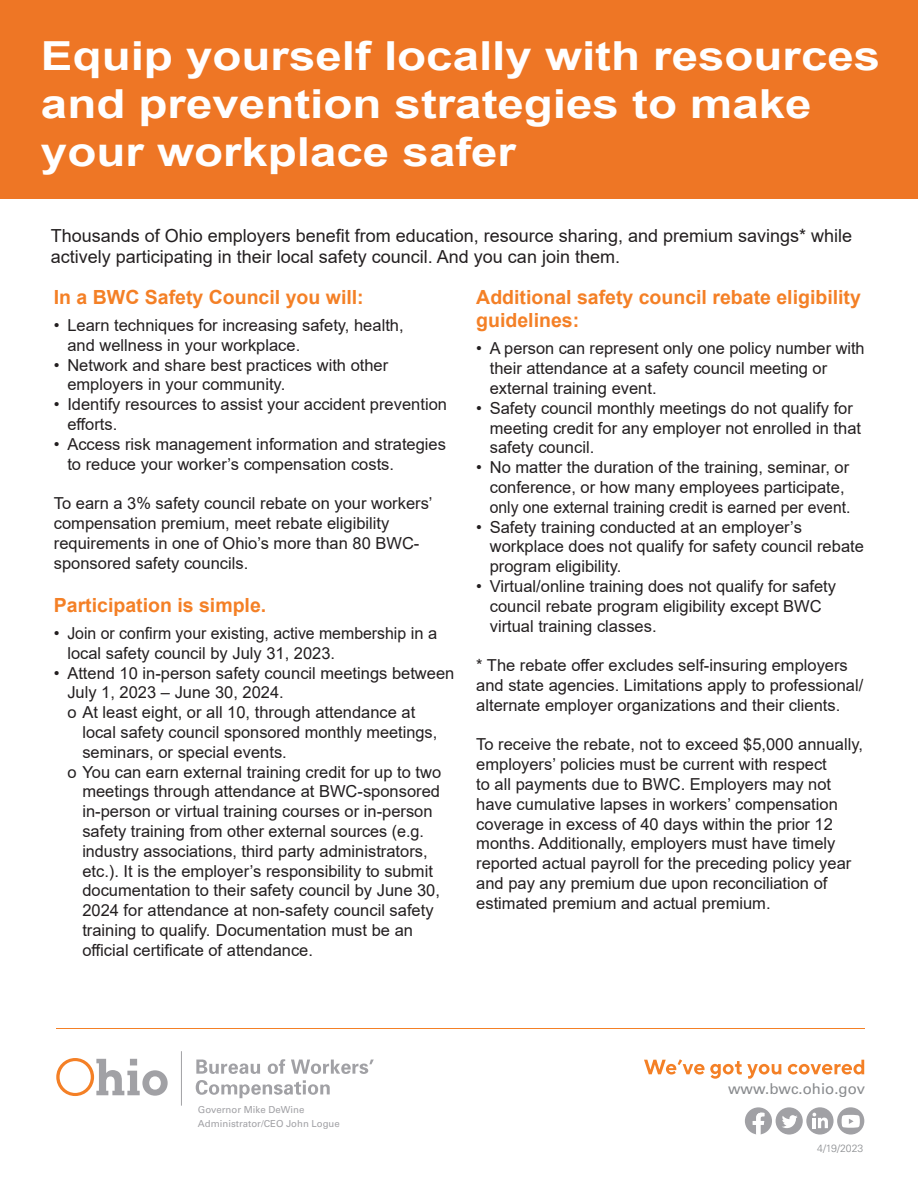
<style>
.page{position:relative;width:918px;height:1188px;background:#fff}
.page>*{position:absolute;margin:0;border:0;box-sizing:border-box;transform-origin:0 0}
.t1{font:700 40.05px/48px "Arial";color:#fff;scale:1.19 1}
.t2{font:700 19.5px/23.4px "Arial";color:#f48026}
.t3{font:18px/21.6px "Arial";color:#231f20}
.t4{font:16.5px/19.8px "Arial";color:#231f20}
.t5{font:15px "Univers LT Std";color:#898b8e}
.t6{font:300 10.5px "Univers LT Std";color:#898b8e}
.t7{font:9.6px/14px "Univers LT Std";color:#a1a1a5}
</style>
<div class="page">
<div style="left:0;top:0;width:918px;height:199px;background:#ee7625"></div>
<svg style="left:644px;top:1059px;width:137px;height:20px"></svg>
<svg style="left:788px;top:1060px;width:76px;height:15px"></svg>
<hr style="left:56px;top:1028px;width:809px;height:1px;background:#f48026">
<svg style="left:56px;top:1058px;width:112px;height:38px"></svg>
<svg style="left:196px;top:1059px;width:64px;height:15px"></svg>
<svg style="left:268px;top:1059px;width:17px;height:15px"></svg>
<svg style="left:291px;top:1060px;width:83px;height:14px"></svg>
<svg style="left:196px;top:1080px;width:134px;height:18px"></svg>
<hr style="left:181px;top:1051px;width:1px;height:55px;background:#a1a1a5">
<svg style="left:745px;top:1107px;width:27px;height:28px"></svg>
<div style="left:776px;top:1107px;width:27px;height:28px;background:#a1a1a5;border-radius:50%"></div>
<svg style="left:782px;top:1115px;width:15px;height:13px"></svg>
<div style="left:806px;top:1107px;width:28px;height:28px;background:#a1a1a5;border-radius:50%"></div>
<svg style="left:812px;top:1113px;width:16px;height:15px"></svg>
<div style="left:837px;top:1107px;width:27px;height:28px;background:#a1a1a5;border-radius:50%"></div>
<svg style="left:842px;top:1115px;width:18px;height:13px"></svg>
<h1 class="t1" style="left:41px;top:33px;width:707px">Equip yourself locally with resources and prevention strategies to make your workplace safer</h1>
<p class="t3" style="left:51px;top:224px;width:803px">Thousands of Ohio employers benefit from education, resource sharing, and premium savings* while actively participating in their local safety council. And you can join them.</p>
<p class="t2" style="left:54px;top:285px;width:311px">In a BWC Safety Council you will:</p>
<p class="t4" style="left:67px;top:315px;width:338px;text-indent:-13px">• Learn techniques for increasing safety, health, and wellness in your workplace.</p>
<p class="t4" style="left:67px;top:355px;width:322px;text-indent:-13px">• Network and share best practices with other employers in your community.</p>
<p class="t4" style="left:67px;top:394px;width:381px;text-indent:-13px">• Identify resources to assist your accident prevention efforts.</p>
<p class="t4" style="left:67px;top:434px;width:380px;text-indent:-13px">• Access risk management information and strategies to reduce your worker’s compensation costs.</p>
<p class="t4" style="left:54px;top:493px;width:380px">To earn a 3% safety council rebate on your workers’ compensation premium, meet rebate eligibility requirements in one of Ohio’s more than 80 BWC&shy;sponsored safety councils.</p>
<p class="t2" style="left:54px;top:593px;width:214px">Participation is simple.</p>
<p class="t4" style="left:67px;top:623px;width:372px;text-indent:-14px">• Join or confirm your existing, active membership in a local safety council by July 31, 2023.</p>
<p class="t4" style="left:67px;top:663px;width:389px;text-indent:-13px">• Attend 10 in-person safety council meetings between<br>July 1, 2023 – June 30, 2024.<br>o At least eight, or all 10, through attendance at</p>
<p class="t4" style="left:82px;top:722px;width:356px">local safety council sponsored monthly meetings,</p>
<p class="t4" style="left:82px;top:742px;width:206px">seminars, or special events.</p>
<p class="t4" style="left:67px;top:762px;width:375px">o You can earn external training credit for up to two</p>
<p class="t4" style="left:82px;top:782px;width:359px">meetings through attendance at BWC-sponsored</p>
<p class="t4" style="left:82px;top:801px;width:352px">in-person or virtual training courses or in-person</p>
<p class="t4" style="left:82px;top:821px;width:343px">safety training from other external sources (e.g.</p>
<p class="t4" style="left:82px;top:841px;width:347px">industry associations, third party administrators,</p>
<p class="t4" style="left:82px;top:861px;width:352px">etc.). It is the employer’s responsibility to submit</p>
<p class="t4" style="left:82px;top:881px;width:359px">documentation to their safety council by June 30,</p>
<p class="t4" style="left:82px;top:900px;width:353px">2024 for attendance at non-safety council safety</p>
<p class="t4" style="left:82px;top:920px;width:332px">training to qualify. Documentation must be an</p>
<p class="t4" style="left:82px;top:940px;width:232px">official certificate of attendance.</p>
<p class="t2" style="left:476px;top:285px;width:386px">Additional safety council rebate eligibility guidelines:</p>
<p class="t4" style="left:490px;top:339px;width:376px;text-indent:-13px">• A person can represent only one policy number with their attendance at a safety council meeting or external training event.</p>
<p class="t4" style="left:490px;top:398px;width:373px;text-indent:-13px">• Safety council monthly meetings do not qualify for meeting credit for any employer not enrolled in that safety council.</p>
<p class="t4" style="left:490px;top:457px;width:362px;text-indent:-13px">• No matter the duration of the training, seminar, or conference, or how many employees participate, only one external training credit is earned per event.</p>
<p class="t4" style="left:490px;top:517px;width:376px;text-indent:-13px">• Safety training conducted at an employer’s workplace does not qualify for safety council rebate program eligibility.</p>
<p class="t4" style="left:490px;top:576px;width:348px;text-indent:-13px">• Virtual/online training does not qualify for safety council rebate program eligibility except BWC virtual training classes.</p>
<p class="t4" style="left:476px;top:655px;width:389px">* The rebate offer excludes self-insuring employers and state agencies. Limitations apply to professional/ alternate employer organizations and their clients.</p>
<p class="t4" style="left:476px;top:735px;width:388px">To receive the rebate, not to exceed $5,000 annually, employers’ policies must be current with respect<br>to all payments due to BWC. Employers may not have cumulative lapses in workers’ compensation coverage in excess of 40 days within the prior 12 months. Additionally, employers must have timely reported actual payroll for the preceding policy year and pay any premium due upon reconciliation of estimated premium and actual premium.</p>
<p class="t7" style="left:198px;top:1102px;width:143px">Governor Mike DeWine<br>Administrator/CEO John Logue</p>
<p class="t5" style="left:728px;top:1079px;width:138px">www.bwc.ohio.gov</p>
<p class="t6" style="left:817px;top:1142px;width:48px">4/19/2023</p>
</div>
